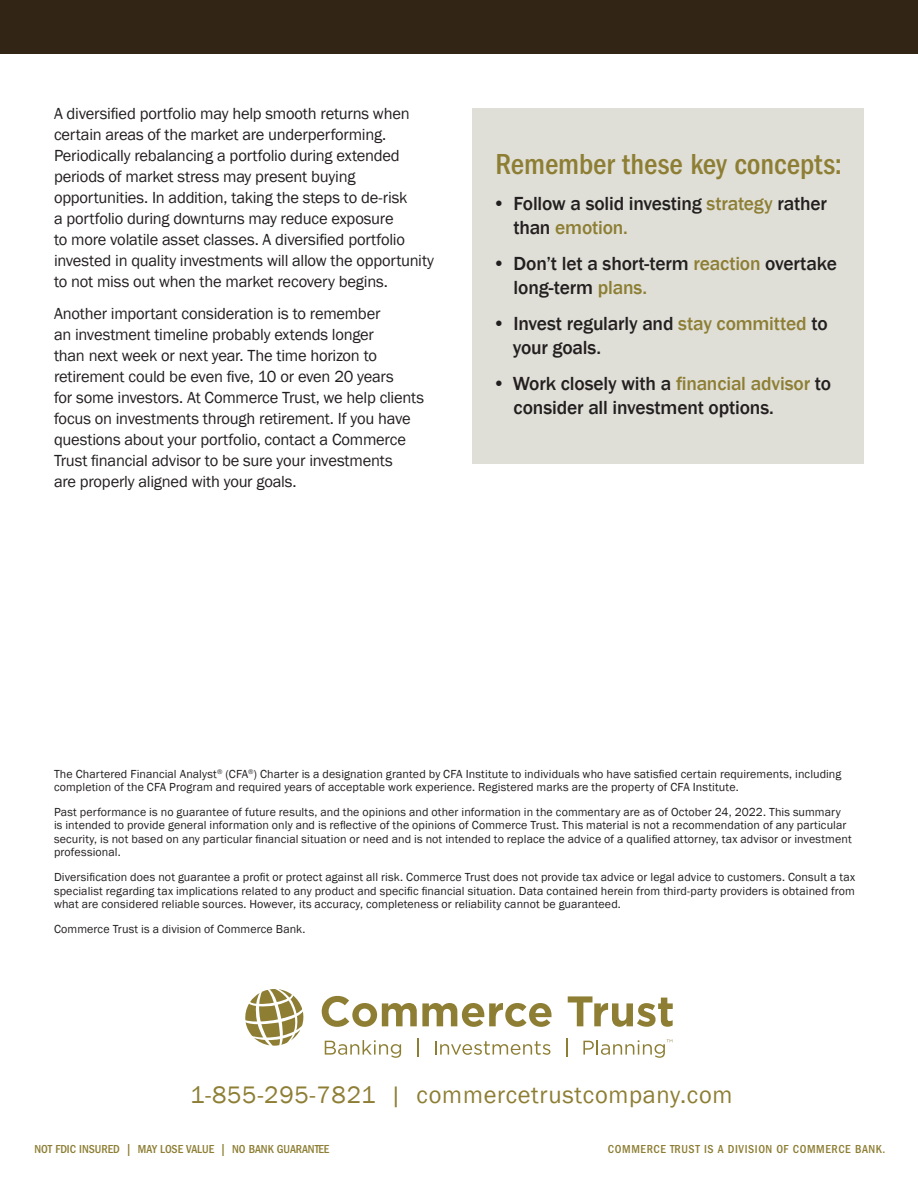
<style>
.page{position:relative;width:918px;height:1188px;background:#fff}
.page>*{position:absolute;margin:0;border:0;box-sizing:border-box;transform-origin:0 0}
.Bio_Name{font:500 condensed 30px "Franklin Gothic LT Pro";color:#8d7e34}
.t1{font:24.6px "Franklin Gothic";letter-spacing:.03em;color:#8d7e34}
.t2{font:500 19.5px/24px "Franklin Gothic";letter-spacing:-.01em;color:#231f20}
.Body{font:16.5px/21px "Franklin Gothic";letter-spacing:-.015em;color:#231f20}
.Disclaimer{font:12px/13.5px "Franklin Gothic";letter-spacing:.01em;color:#231f20}
.t3{font:500 condensed 12px "Franklin Gothic LT Pro";color:#8d7e34}
.t4{font:500 condensed 12px "Franklin Gothic LT Pro";letter-spacing:.05em;color:#8d7e34}
.s1{color:#8d7e34}
</style>
<div class="page">
<div style="left:0;top:0;width:918px;height:54px;background:#322515"></div>
<div style="left:472px;top:108px;width:392px;height:356px;background:#dfdfd7"></div>
<svg style="left:245px;top:989px;width:59px;height:57px"></svg>
<svg style="left:322px;top:996px;width:230px;height:31px"></svg>
<svg style="left:568px;top:996px;width:105px;height:31px"></svg>
<svg style="left:325px;top:1040px;width:76px;height:18px"></svg>
<svg style="left:417px;top:1039px;width:1px;height:18px"></svg>
<svg style="left:435px;top:1041px;width:115px;height:14px"></svg>
<svg style="left:566px;top:1039px;width:1px;height:18px"></svg>
<svg style="left:583px;top:1039px;width:89px;height:19px"></svg>
<p class="Body" style="left:54px;top:103px;width:382px">A diversified portfolio may help smooth returns when certain areas of the market are underperforming.<br>Periodically rebalancing a portfolio during extended periods of market stress may present buying opportunities. In addition, taking the steps to de-risk<br>a portfolio during downturns may reduce exposure<br>to more volatile asset classes. A diversified portfolio invested in quality investments will allow the opportunity to not miss out when the market recovery begins.</p>
<p class="Body" style="left:54px;top:304px;width:372px">Another important consideration is to remember<br>an investment timeline probably extends longer<br>than next week or next year. The time horizon to retirement could be even five, 10 or even 20 years<br>for some investors. At Commerce Trust, we help clients focus on investments through retirement. If you have questions about your portfolio, contact a Commerce Trust financial advisor to be sure your investments<br>are properly aligned with your goals.</p>
<p class="Bio_Name" style="left:496px;top:147px;width:348px">Remember these key concepts:</p>
<p class="t2" style="left:513px;top:191px;width:315px;text-indent:-21px">• Follow a solid investing <span class="s1">strategy</span> rather than <span class="s1">emotion.</span></p>
<p class="t2" style="left:514px;top:251px;width:325px;text-indent:-21px">• Don’t let a short-term <span class="s1">reaction</span> overtake long-term <span class="s1">plans.</span></p>
<p class="t2" style="left:513px;top:311px;width:316px;text-indent:-20px">• Invest regularly and <span class="s1">stay committed</span> to your goals.</p>
<p class="t2" style="left:514px;top:371px;width:319px;text-indent:-21px">• Work closely with a <span class="s1">financial advisor</span> to consider all investment options.</p>
<p class="Disclaimer" style="left:54px;top:767px;width:789px">The Chartered Financial Analyst<sup>®</sup> (CFA<sup>®</sup>) Charter is a designation granted by CFA Institute to individuals who have satisfied certain requirements, including completion of the CFA Program and required years of acceptable work experience. Registered marks are the property of CFA Institute.</p>
<p class="Disclaimer" style="left:54px;top:805px;width:799px">Past performance is no guarantee of future results, and the opinions and other information in the commentary are as of October 24, 2022. This summary is intended to provide general information only and is reflective of the opinions of Commerce Trust. This material is not a recommendation of any particular security, is not based on any particular financial situation or need and is not intended to replace the advice of a qualified attorney, tax advisor or investment professional.</p>
<p class="Disclaimer" style="left:54px;top:871px;width:803px;text-align:justify">Diversification does not guarantee a profit or protect against all risk. Commerce Trust does not provide tax advice or legal advice to customers. Consult a tax specialist regarding tax implications related to any product and specific financial situation. Data contained herein from third-party providers is obtained from what are considered reliable sources. However, its accuracy, completeness or reliability cannot be guaranteed.</p>
<p class="Disclaimer" style="left:54px;top:922px;width:253px">Commerce Trust is a division of Commerce Bank.</p>
<p class="t1" style="left:190px;top:1079px;width:544px">1-855-295-7821 | commercetrustcompany.com</p>
<p class="t3" style="left:34px;top:1142px;width:297px">NOT FDIC INSURED | MAY LOSE VALUE | NO BANK GUARANTEE</p>
<p class="t4" style="left:608px;top:1142px;width:279px">COMMERCE TRUST IS A DIVISION OF COMMERCE BANK.</p>
</div>
